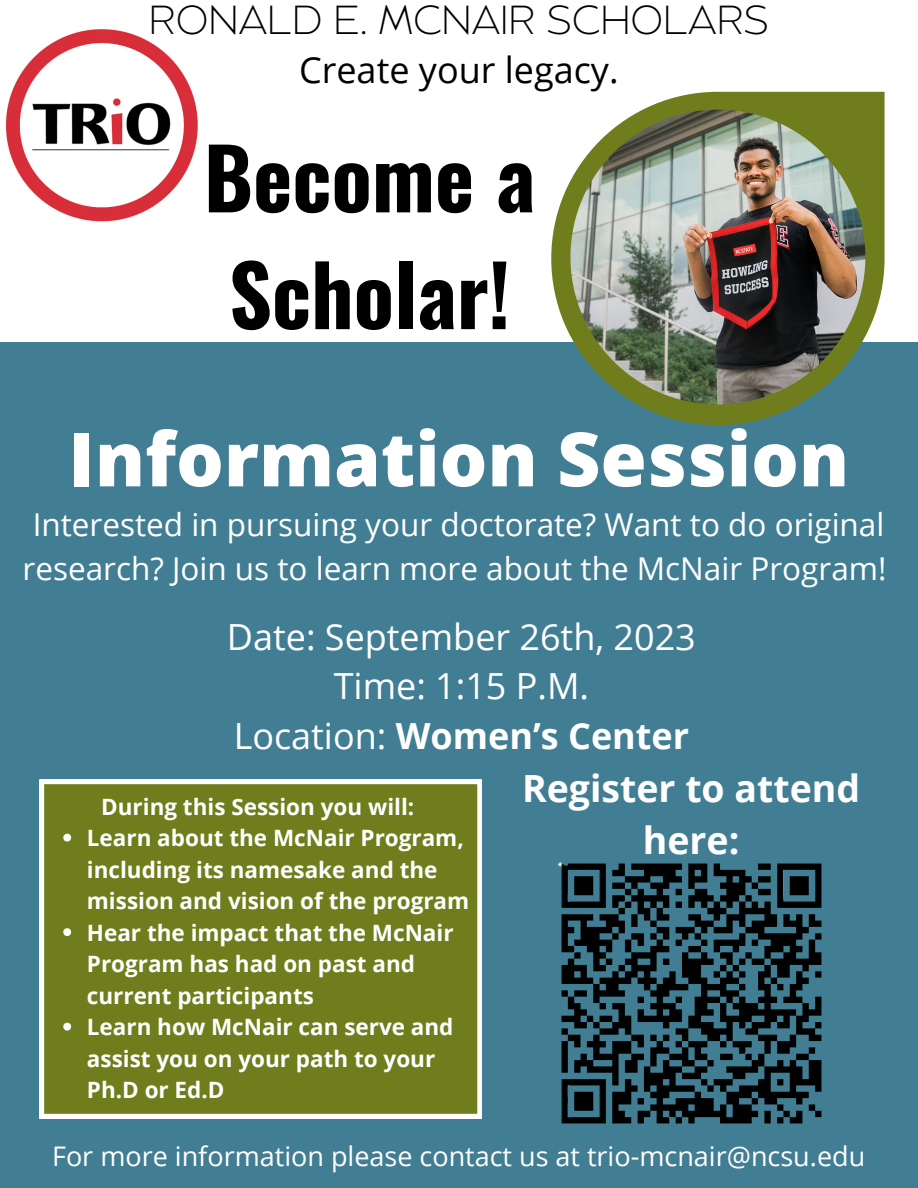
<style>
.page{position:relative;width:918px;height:1188px;background:#fff}
.page>*{position:absolute;margin:0;border:0;box-sizing:border-box;transform-origin:0 0}
.t1{font:700 83.7px/116.9px "Oswald";color:#000}
.t2{font:800 75px "Open Sans";color:#fff}
.t3{font:200 40.5px "Balgin";color:#000}
.t4{font:700 37.5px/51.8px "Open Sans";color:#fff;text-align:center}
.t5{font:36px "Open Sans";color:#fff}
.t6{font:700 36px "Open Sans";color:#fff}
.t7{font:36px "Open Sans";color:#000}
.t8{font:31.5px/43.8px "Open Sans";color:#fff;text-align:center}
.t9{font:27px "Open Sans";color:#fff}
.t10{font:700 22.5px/31.5px "Open Sans";color:#fff}
.s1{font-weight:400}
</style>
<div class="page">
<div style="left:0;top:343px;width:918px;height:845px;background:#427e93"></div>
<svg style="left:551px;top:92px;width:334px;height:333px"></svg>
<img style="left:570px;top:110px;width:295px;height:294px">
<img style="left:6px;top:29px;width:192px;height:193px">
<div style="left:40px;top:780px;width:442px;height:338px;background:#6f7d1c"></div>
<svg style="left:63px;top:834px;width:8px;height:8px"></svg>
<svg style="left:63px;top:928px;width:8px;height:8px"></svg>
<svg style="left:63px;top:1023px;width:8px;height:8px"></svg>
<img style="left:558px;top:862px;width:264px;height:262px">
<p class="t3" style="left:149px;top:4px;width:622px">RONALD E. MCNAIR SCHOLARS</p>
<p class="t7" style="left:299px;top:45px;width:321px">Create your legacy.</p>
<p class="t1" style="left:204px;top:116px;width:333px">Become a<br>Scholar!</p>
<p class="t2" style="left:69px;top:406px;width:782px">Information Session</p>
<p class="t8" style="left:23px;top:502px;width:866px">Interested in pursuing your doctorate? Want to do original research? Join us to learn more about the McNair Program!</p>
<p class="t5" style="left:227px;top:611px;width:470px">Date: September 26th, 2023</p>
<p class="t5" style="left:334px;top:661px;width:257px">Time: 1:15 P.M.</p>
<p class="t6" style="left:234px;top:710px;width:457px"><span class="s1">Location:</span> Women’s Center</p>
<p class="t10" style="left:101px;top:790px;width:315px">During this Session you will:</p>
<p class="t10" style="left:87px;top:822px;width:384px">Learn about the McNair Program, including its namesake and the mission and vision of the program</p>
<p class="t10" style="left:87px;top:916px;width:368px">Hear the impact that the McNair<br>Program has had on past and current participants</p>
<p class="t10" style="left:87px;top:1011px;width:368px">Learn how McNair can serve and assist you on your path to your<br>Ph.D or Ed.D</p>
<p class="t4" style="left:522px;top:762px;width:340px">Register to attend here:</p>
<p class="t9" style="left:52px;top:1137px;width:815px">For more information please contact us at trio-mcnair@ncsu.edu</p>
</div>
